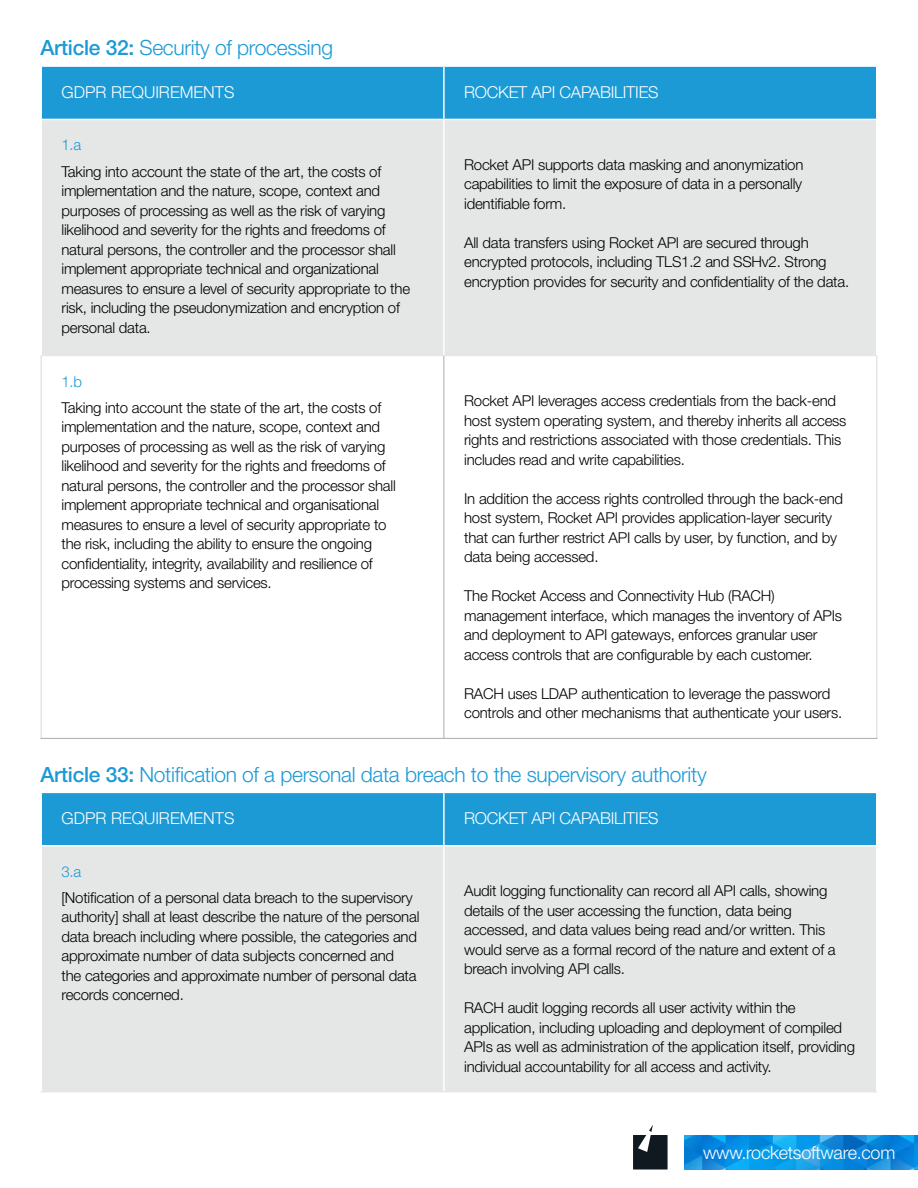
<style>
.page{position:relative;width:918px;height:1188px;background:#fff}
.page>*{position:absolute;margin:0;border:0;box-sizing:border-box;transform-origin:0 0}
.t1{font:300 21px "Helvetica Neue LT Std";letter-spacing:-.015em;color:#1c9ad6}
.t2{font:300 18px "Helvetica Neue LT Std";letter-spacing:-.015em;color:#fff}
.t3{font:300 16.5px "Helvetica Neue LT Std";letter-spacing:-.015em;color:#fff}
.t4{font:300 15px/19.5px "Helvetica Neue LT Std";letter-spacing:-.015em;color:#000}
.t5{font:300 15px "Helvetica Neue LT Std";color:#1c9ad6}
.s1{font-weight:500}
</style>
<div class="page">
<div style="left:42px;top:67px;width:834px;height:52px;background:#1c9ad6"></div>
<div style="left:42px;top:120px;width:834px;height:235px;background:#e5e6e6"></div>
<hr style="left:443px;top:67px;width:2px;height:52px;background:#fff">
<hr style="left:443px;top:120px;width:2px;height:236px;background:#fff">
<hr style="left:40px;top:355px;width:404px;height:1px;background:#e5e6e6">
<hr style="left:40px;top:356px;width:2px;height:382px;background:#e5e6e6">
<hr style="left:444px;top:355px;width:434px;height:1px;background:#e5e6e6">
<hr style="left:876px;top:356px;width:2px;height:382px;background:#e5e6e6">
<hr style="left:40px;top:738px;width:404px;height:1px;background:#a9abac">
<hr style="left:444px;top:738px;width:434px;height:1px;background:#a9abac">
<hr style="left:444px;top:356px;width:1px;height:382px;background:#a9abac">
<img style="left:684px;top:1135px;width:234px;height:35px">
<svg style="left:633px;top:1125px;width:35px;height:45px"></svg>
<div style="left:42px;top:793px;width:834px;height:52px;background:#1c9ad6"></div>
<div style="left:42px;top:846px;width:834px;height:246px;background:#e5e6e6"></div>
<hr style="left:443px;top:793px;width:2px;height:52px;background:#fff">
<hr style="left:443px;top:846px;width:2px;height:246px;background:#fff">
<hr style="left:40px;top:1092px;width:404px;height:1px;background:#e5e6e6">
<hr style="left:444px;top:1092px;width:434px;height:1px;background:#e5e6e6">
<h1 class="t1" style="left:40px;top:35px;width:294px"><span class="s1">Article 32:</span> Security of processing</h1>
<p class="t3" style="left:62px;top:82px;width:175px">GDPR REQUIREMENTS</p>
<p class="t3" style="left:464px;top:82px;width:196px">ROCKET API CAPABILITIES</p>
<p class="t5" style="left:62px;top:136px;width:21px">1.a</p>
<p class="t4" style="left:62px;top:161px;width:350px">Taking into account the state of the art, the costs of implementation and the nature, scope, context and purposes of processing as well as the risk of varying likelihood and severity for the rights and freedoms of natural persons, the controller and the processor shall implement appropriate technical and organizational measures to ensure a level of security appropriate to the risk, including the pseudonymization and encryption of personal data.</p>
<p class="t4" style="left:464px;top:155px;width:341px;text-align:justify">Rocket API supports data masking and anonymization capabilities to limit the exposure of data in a personally identifiable form.</p>
<p class="t4" style="left:464px;top:233px;width:387px">All data transfers using Rocket API are secured through encrypted protocols, including TLS1.2 and SSHv2. Strong encryption provides for security and confidentiality of the data.</p>
<p class="t5" style="left:62px;top:372px;width:22px">1.b</p>
<p class="t4" style="left:62px;top:398px;width:336px">Taking into account the state of the art, the costs of implementation and the nature, scope, context and purposes of processing as well as the risk of varying likelihood and severity for the rights and freedoms of natural persons, the controller and the processor shall implement appropriate technical and organisational measures to ensure a level of security appropriate to the risk, including the ability to ensure the ongoing confidentiality, integrity, availability and resilience of processing systems and services.</p>
<p class="t4" style="left:464px;top:391px;width:384px">Rocket API leverages access credentials from the back-end host system operating system, and thereby inherits all access rights and restrictions associated with those credentials. This includes read and write capabilities.</p>
<p class="t4" style="left:464px;top:488px;width:381px">In addition the access rights controlled through the back-end host system, Rocket API provides application-layer security that can further restrict API calls by user, by function, and by data being accessed.</p>
<p class="t4" style="left:464px;top:586px;width:380px">The Rocket Access and Connectivity Hub (RACH) management interface, which manages the inventory of APIs and deployment to API gateways, enforces granular user access controls that are configurable by each customer.</p>
<p class="t4" style="left:464px;top:683px;width:380px">RACH uses LDAP authentication to leverage the password controls and other mechanisms that authenticate your users.</p>
<h1 class="t1" style="left:40px;top:761px;width:668px"><span class="s1">Article 33:</span> Notification of a personal data breach to the supervisory authority</h1>
<p class="t3" style="left:62px;top:808px;width:175px">GDPR REQUIREMENTS</p>
<p class="t3" style="left:464px;top:808px;width:196px">ROCKET API CAPABILITIES</p>
<p class="t5" style="left:62px;top:862px;width:21px">3.a</p>
<p class="t4" style="left:62px;top:888px;width:359px">[Notification of a personal data breach to the supervisory authority] shall at least describe the nature of the personal data breach including where possible, the categories and approximate number of data subjects concerned and<br>the categories and approximate number of personal data records concerned.</p>
<p class="t4" style="left:464px;top:881px;width:373px">Audit logging functionality can record all API calls, showing details of the user accessing the function, data being accessed, and data values being read and/or written. This would serve as a formal record of the nature and extent of a breach involving API calls.</p>
<p class="t4" style="left:464px;top:998px;width:393px">RACH audit logging records all user activity within the application, including uploading and deployment of compiled APIs as well as administration of the application itself, providing individual accountability for all access and activity.</p>
<p class="t2" style="left:703px;top:1141px;width:194px">www.rocketsoftware.com</p>
</div>
